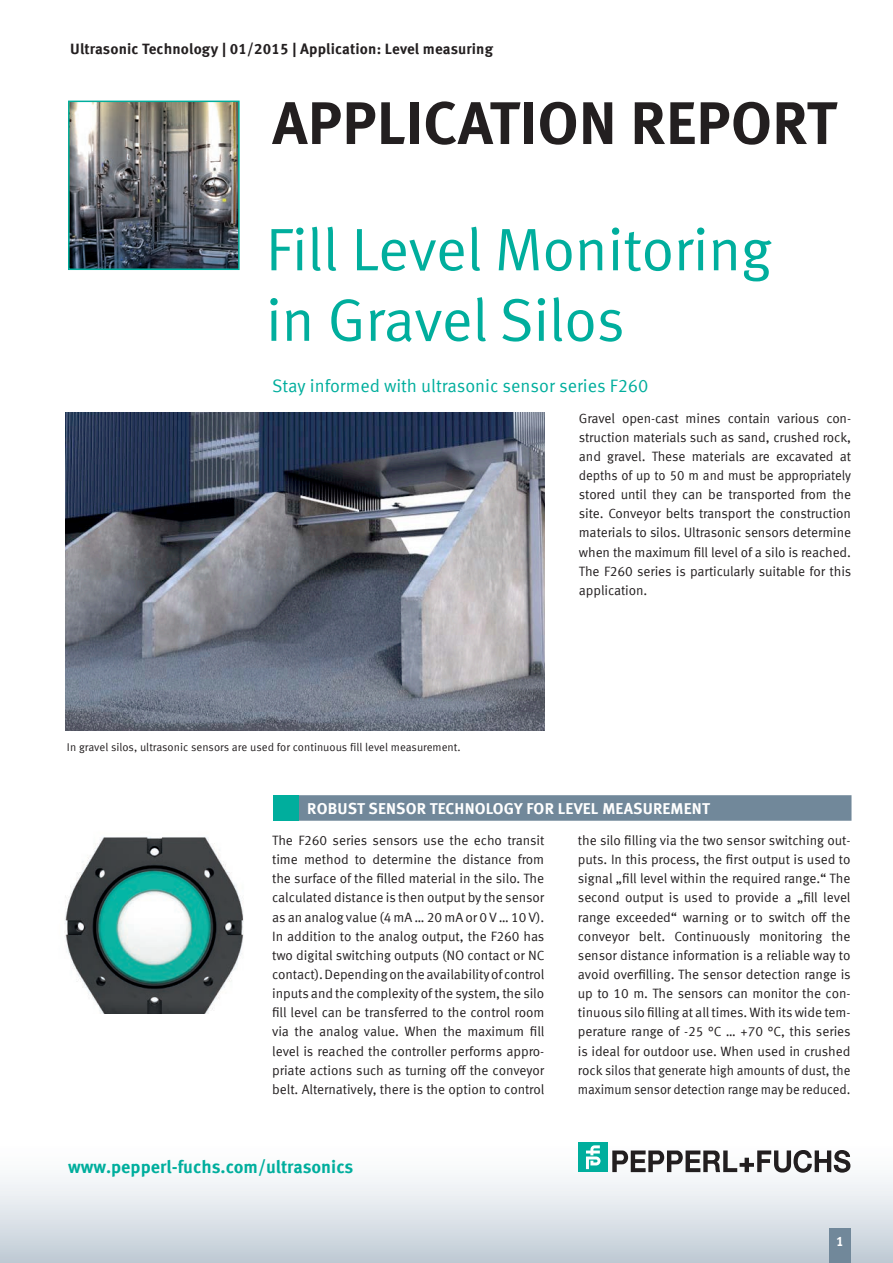
<style>
.page{position:relative;width:893px;height:1263px;background:#fff}
.page>*{position:absolute;margin:0;border:0;box-sizing:border-box;transform-origin:0 0}
.t1{font:60px/70.5px "Meta Offc Pro Norm";letter-spacing:-.01em;color:#00ae9d}
.t2{font:700 60px "Meta Offc Pro";color:#231f20}
.t3{font:18px "Meta Offc Pro Norm";color:#00ae9d}
.t4{font:700 18px "Meta Offc Pro";color:#00ae9d}
.t5{font:700 15.75px "Meta Offc Pro";letter-spacing:.01em;color:#fff}
.t6{font:700 15px "Meta Offc Pro";letter-spacing:.01em;color:#231f20}
.t7{font:13.5px/19.2px "Meta Offc Pro Norm";letter-spacing:-.01em;color:#231f20;text-align:justify}
.t8{font:700 13.5px "Meta Offc Pro";color:#fff}
.t9{font:11.25px "Meta Offc Pro Norm";color:#231f20}
.s1{font-style:inherit}
.s2{font-family:"Meta Offc Pro"}
</style>
<div class="page">
<svg style="left:0;top:1163px;width:893px;height:100px"></svg>
<div style="left:829px;top:1229px;width:22px;height:34px;background:#71889a"></div>
<svg style="left:612px;top:1150px;width:238px;height:23px"></svg>
<div style="left:578px;top:1142px;width:30px;height:30px;background:#00ae9d"></div>
<svg style="left:586px;top:1145px;width:14px;height:24px"></svg>
<img style="left:71px;top:104px;width:166px;height:163px">
<div style="left:68px;top:101px;width:172px;height:169px;border:2px solid #00ae9d"></div>
<img style="left:66px;top:412px;width:478px;height:318px">
<div style="left:273px;top:795px;width:578px;height:26px;background:#71889a"></div>
<div style="left:273px;top:795px;width:26px;height:26px;background:#00ae9d"></div>
<img style="left:65px;top:837px;width:179px;height:177px">
<p class="t6" style="left:70px;top:37px;width:425px">Ultrasonic Technology | 0<span class="s1">1</span>/201<span class="s1">5</span> | Application: Level measuring</p>
<h1 class="t2" style="left:272px;top:76px;width:532px">Application Report</h1>
<h1 class="t1" style="left:266px;top:210px;width:507px">Fil<span class="s2">l</span> Level Monitoring in Gravel Silos</h1>
<h2 class="t3" style="left:272px;top:372px;width:378px">Stay informed with ultrasonic sensor series F260</h2>
<p class="t7" style="left:579px;top:407px;width:274px">Gravel open-cast mines contain various con&shy;struction materials such as sand, crushed rock, and gravel. These materials are excavated at depths of up to 50 m and must be appropriately stored until they can be transported from the site. Conveyor belts transport the construction materials to silos. Ultrasonic sensors determine when the maximum fill level of a silo is reached.<br>The F260 series is particularly suitable for this application.</p>
<p class="t9" style="left:67px;top:739px;width:395px">In gravel silos, ultrasonic sensors are used for continuous fill level measurement.</p>
<p class="t5" style="left:307px;top:796px;width:402px">Robust Sensor Technology for Level Measurement</p>
<p class="t7" style="left:578px;top:830px;width:274px">the silo filling via the two sensor switching out&shy;puts. In this process, the first output is used to signal „fill level within the required range.“ The second output is used to provide a „fill level range exceeded“ warning or to switch off the conveyor belt. Continuously monitoring the sensor distance information is a reliable way to avoid overfilling. The sensor detection range is up to 10 m. The sensors can monitor the con&shy;tinuous silo filling at all times. With its wide tem&shy;perature range of -25 °C … +70 °C, this series is ideal for outdoor use. When used in crushed rock silos that generate high amounts of dust, the maximum sensor detection range may be reduced.</p>
<p class="t7" style="left:272px;top:830px;width:274px">The F260 series sensors use the echo transit time method to determine the distance from the surface of the filled material in the silo. The calculated distance is then output by the sensor as an analog value (4 mA … 20 mA or 0 V … 10 V).<br>In addition to the analog output, the F260 has two digital switching outputs (NO contact or NC contact). Depending on the availability of control inputs and the complexity of the system, the silo fill level can be transferred to the control room via the analog value. When the maximum fill level is reached the controller performs appro&shy;priate actions such as turning off the conveyor belt. Alternatively, there is the option to control</p>
<h2 class="t4" style="left:68px;top:1152px;width:287px">www.pepperl-fuchs.com/ultrasonics</h2>
<p class="t8" style="left:836px;top:1230px;width:9px">1</p>
</div>
